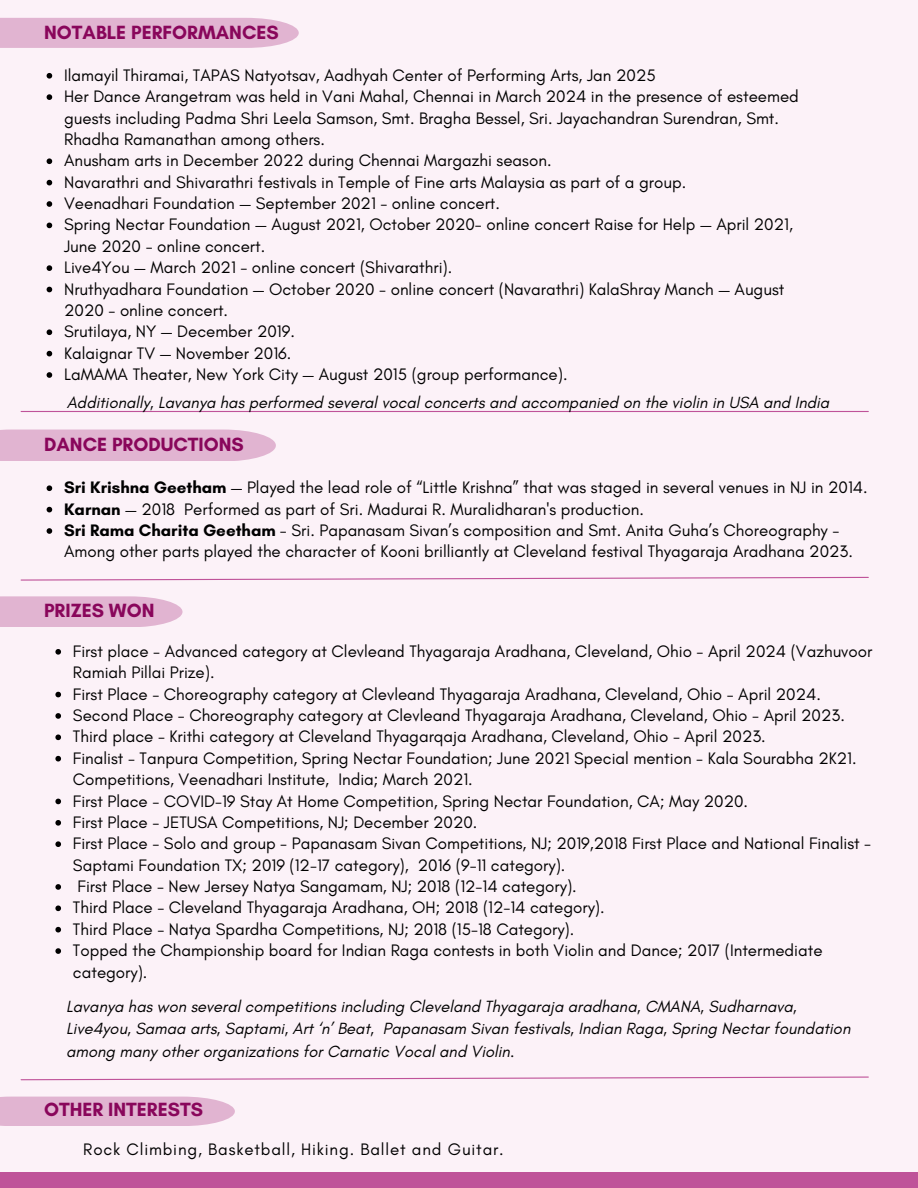
<style>
.page{position:relative;width:918px;height:1188px;background:#fcf2f8}
.page>*{position:absolute;margin:0;border:0;box-sizing:border-box;transform-origin:0 0}
.t1{font:700 19.5px "Glacial Indifference";color:#89065b}
.t2{font:16.95px/21.3px "Glacial Indifference";color:#000}
.t3{font:16.95px "Glacial Indifference";letter-spacing:.05em;color:#000}
.t4{font:italic 16.5px/22.5px "Glacial Indifference";color:#000}
.s1{font-weight:700}
</style>
<div class="page">
<div style="left:0;top:1173px;width:918px;height:15px;background:#bf5399"></div>
<hr style="left:21px;top:411px;width:847px;height:1px;background:#bf5399">
<svg style="left:20px;top:576px;width:849px;height:5px"></svg>
<svg style="left:0;top:596px;width:183px;height:31px;background:#e2b8d3"></svg>
<svg style="left:47px;top:485px;width:5px;height:6px"></svg>
<svg style="left:47px;top:507px;width:5px;height:5px"></svg>
<svg style="left:47px;top:528px;width:5px;height:6px"></svg>
<svg style="left:47px;top:73px;width:5px;height:6px"></svg>
<svg style="left:47px;top:94px;width:5px;height:6px"></svg>
<svg style="left:47px;top:158px;width:5px;height:6px"></svg>
<svg style="left:47px;top:180px;width:5px;height:5px"></svg>
<svg style="left:47px;top:201px;width:5px;height:6px"></svg>
<svg style="left:47px;top:223px;width:5px;height:5px"></svg>
<svg style="left:47px;top:265px;width:5px;height:6px"></svg>
<svg style="left:47px;top:287px;width:5px;height:5px"></svg>
<svg style="left:47px;top:329px;width:5px;height:6px"></svg>
<svg style="left:47px;top:351px;width:5px;height:5px"></svg>
<svg style="left:47px;top:372px;width:5px;height:6px"></svg>
<svg style="left:55px;top:649px;width:6px;height:6px"></svg>
<svg style="left:55px;top:692px;width:6px;height:5px"></svg>
<svg style="left:55px;top:713px;width:6px;height:6px"></svg>
<svg style="left:55px;top:735px;width:6px;height:5px"></svg>
<svg style="left:55px;top:756px;width:6px;height:6px"></svg>
<svg style="left:55px;top:799px;width:6px;height:5px"></svg>
<svg style="left:55px;top:820px;width:6px;height:6px"></svg>
<svg style="left:55px;top:841px;width:6px;height:6px"></svg>
<svg style="left:55px;top:884px;width:6px;height:6px"></svg>
<svg style="left:55px;top:906px;width:6px;height:5px"></svg>
<svg style="left:55px;top:927px;width:6px;height:6px"></svg>
<svg style="left:55px;top:948px;width:6px;height:6px"></svg>
<div style="left:0;top:430px;width:276px;height:31px;background:#e1b4d1"></div>
<div style="left:0;top:18px;width:299px;height:30px;background:#e1b4d1"></div>
<svg style="left:20px;top:1076px;width:849px;height:5px"></svg>
<div style="left:0;top:1097px;width:235px;height:29px;background:#e1b4d1"></div>
<p class="t1" style="left:44px;top:20px;width:236px">NOTABLE PERFORMANCES</p>
<p class="t2" style="left:64px;top:64px;width:593px">Ilamayil Thiramai, TAPAS Natyotsav, Aadhyah Center of Performing Arts, Jan 2025</p>
<p class="t2" style="left:64px;top:86px;width:736px">Her Dance Arangetram was held in Vani Mahal, Chennai in March 2024 in the presence of esteemed guests including Padma Shri Leela Samson, Smt. Bragha Bessel, Sri. Jayachandran Surendran, Smt.<br>Rhadha Ramanathan among others.</p>
<p class="t2" style="left:64px;top:150px;width:489px">Anusham arts in December 2022 during Chennai Margazhi season.</p>
<p class="t2" style="left:64px;top:171px;width:624px">Navarathri and Shivarathri festivals in Temple of Fine arts Malaysia as part of a group.</p>
<p class="t2" style="left:64px;top:192px;width:437px">Veenadhari Foundation — September 2021 - online concert.</p>
<p class="t2" style="left:64px;top:214px;width:730px">Spring Nectar Foundation — August 2021, October 2020- online concert Raise for Help — April 2021,<br>June 2020 - online concert.</p>
<p class="t2" style="left:64px;top:257px;width:390px">Live4You — March 2021 - online concert (Shivarathri).</p>
<p class="t2" style="left:64px;top:278px;width:722px">Nruthyadhara Foundation — October 2020 - online concert (Navarathri) KalaShray Manch — August<br>2020 - online concert.</p>
<p class="t2" style="left:64px;top:321px;width:232px">Srutilaya, NY — December 2019.</p>
<p class="t2" style="left:64px;top:342px;width:229px">Kalaignar TV — November 2016.</p>
<h1 class="t2" style="left:64px;top:363px;width:505px">LaMAMA Theater, New York City — August 2015 (group performance).</h1>
<p class="t4" style="left:67px;top:390px;width:764px">Additionally, Lavanya has performed several vocal concerts and accompanied on the violin in USA and India</p>
<p class="t1" style="left:44px;top:432px;width:201px">DANCE PRODUCTIONS</p>
<h1 class="t2" style="left:64px;top:477px;width:805px"><span class="s1">Sri Krishna Geetham</span> — Played the lead role of “Little Krishna” that was staged in several venues in NJ in 2014.</h1>
<p class="t2" style="left:64px;top:498px;width:581px"><span class="s1">Karnan</span> — 2018 Performed as part of Sri. Madurai R. Muralidharan's production.</p>
<p class="t2" style="left:64px;top:519px;width:790px"><span class="s1">Sri Rama Charita Geetham</span> - Sri. Papanasam Sivan’s composition and Smt. Anita Guha’s Choreography -<br>Among other parts played the character of Kooni brilliantly at Cleveland festival Thyagaraja Aradhana 2023.</p>
<p class="t1" style="left:44px;top:599px;width:112px">PRIZES WON</p>
<p class="t2" style="left:73px;top:640px;width:801px">First place - Advanced category at Clevleand Thyagaraja Aradhana, Cleveland, Ohio - April 2024 (Vazhuvoor<br>Ramiah Pillai Prize).</p>
<p class="t2" style="left:73px;top:683px;width:749px">First Place - Choreography category at Clevleand Thyagaraja Aradhana, Cleveland, Ohio - April 2024.</p>
<p class="t2" style="left:73px;top:704px;width:773px">Second Place - Choreography category at Clevleand Thyagaraja Aradhana, Cleveland, Ohio - April 2023.</p>
<p class="t2" style="left:73px;top:726px;width:694px">Third place - Krithi category at Cleveland Thyagarqaja Aradhana, Cleveland, Ohio - April 2023.</p>
<h1 class="t2" style="left:73px;top:747px;width:785px">Finalist - Tanpura Competition, Spring Nectar Foundation; June 2021 Special mention - Kala Sourabha 2K21.<br>Competitions, Veenadhari Institute, India; March 2021.</h1>
<p class="t2" style="left:73px;top:790px;width:677px">First Place - COVID-19 Stay At Home Competition, Spring Nectar Foundation, CA; May 2020.</p>
<p class="t2" style="left:73px;top:811px;width:406px">First Place - JETUSA Competitions, NJ; December 2020.</p>
<p class="t2" style="left:73px;top:833px;width:800px">First Place - Solo and group - Papanasam Sivan Competitions, NJ; 2019,2018 First Place and National Finalist -<br>Saptami Foundation TX; 2019 (12-17 category), 2016 (9-11 category).</p>
<p class="t2" style="left:78px;top:875px;width:501px">First Place - New Jersey Natya Sangamam, NJ; 2018 (12-14 category).</p>
<p class="t2" style="left:73px;top:897px;width:533px">Third Place - Cleveland Thyagaraja Aradhana, OH; 2018 (12-14 category).</p>
<p class="t2" style="left:73px;top:918px;width:503px">Third Place - Natya Spardha Competitions, NJ; 2018 (15-18 Category).</p>
<p class="t2" style="left:73px;top:940px;width:751px">Topped the Championship board for Indian Raga contests in both Violin and Dance; 2017 (Intermediate category).</p>
<p class="t4" style="left:66px;top:995px;width:786px">Lavanya has won several competitions including Cleveland Thyagaraja aradhana, CMANA, Sudharnava,<br>Live4you, Samaa arts, Saptami, Art ‘n’ Beat, Papanasam Sivan festivals, Indian Raga, Spring Nectar foundation among many other organizations for Carnatic Vocal and Violin.</p>
<p class="t1" style="left:44px;top:1098px;width:160px">OTHER INTERESTS</p>
<p class="t3" style="left:83px;top:1139px;width:422px">Rock Climbing, Basketball, Hiking. Ballet and Guitar.</p>
</div>
